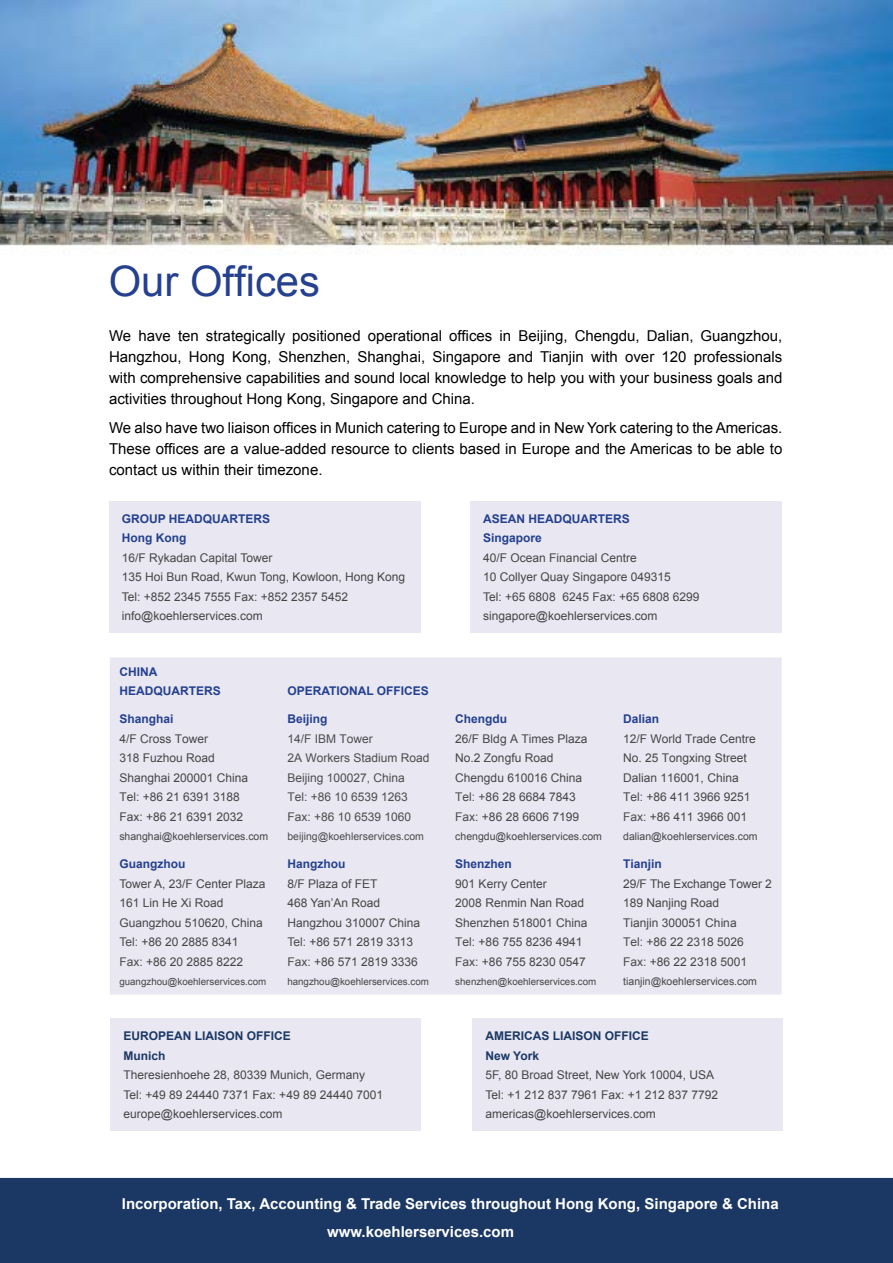
<style>
.page{position:relative;width:893px;height:1263px;background:#fff}
.page>*{position:absolute;margin:0;border:0;box-sizing:border-box;transform-origin:0 0}
.t1{font:42px "Arial";color:#24408f}
.t2{font:15px/21px "Arial";color:#000;text-align:justify}
.t3{font:700 15px/27px "Arial";color:#fff}
.t4{font:12px/19.5px "Arial";color:#454547}
.t5{font:700 12px/19.5px "Arial";color:#24408f}
.t6{font:12px/19.5px "Arial";color:#4c4c4e}
.t7{font:700 12px "Arial";color:#1b3865}
.t8{font:10.5px "Arial";color:#454547}
.t9{font:10.5px "Arial";color:#4c4c4e}
.t10{font:9.75px "Arial";color:#454547}
.s1{color:#4c4c4e}
</style>
<div class="page">
<img style="left:0;top:0;width:893px;height:1178px">
<div style="left:0;top:1178px;width:893px;height:85px;background:#1b3865"></div>
<div style="left:470px;top:501px;width:312px;height:132px;background:#e9e8f2"></div>
<div style="left:109px;top:501px;width:311px;height:132px;background:#e9e8f2"></div>
<div style="left:111px;top:1019px;width:310px;height:112px;background:#e9e8f2"></div>
<div style="left:473px;top:1019px;width:310px;height:112px;background:#e9e8f2"></div>
<div style="left:110px;top:657px;width:672px;height:337px;background:#e9e8f2"></div>
<h1 class="t1" style="left:109px;top:254px;width:213px">Our Offices</h1>
<p class="t2" style="left:109px;top:325px;width:675px">We have ten strategically positioned operational offices in Beijing, Chengdu, Dalian, Guangzhou, Hangzhou, Hong Kong, Shenzhen, Shanghai, Singapore and Tianjin with over 120 professionals with comprehensive capabilities and sound local knowledge to help you with your business goals and activities throughout Hong Kong, Singapore and China.</p>
<p class="t2" style="left:109px;top:418px;width:675px">We also have two liaison offices in Munich catering to Europe and in New York catering to the Americas.<br>These offices are a value-added resource to clients based in Europe and the Americas to be able to contact us within their timezone.</p>
<p class="t5" style="left:122px;top:509px;width:149px">Group Headquarte rs<br>Hong Kong</p>
<p class="t4" style="left:122px;top:548px;width:285px">16/F Rykadan Capital Tower<br>135 Hoi Bun Road, Kwun Tong, Kowloon, Hong Kong Tel: +852 2345 7555 Fax: +852 2357 5452 info@koehlerservices.com</p>
<p class="t5" style="left:119px;top:662px;width:101px">China<br>Headquarte rs</p>
<p class="t5" style="left:119px;top:709px;width:56px">Shanghai</p>
<p class="t4" style="left:119px;top:729px;width:130px">4/F Cross Tower<br>318 Fuzhou Road<br>Shanghai 200001 China<br>Tel: +86 21 6391 3188<br>Fax: +86 21 6391 2032</p>
<p class="t8" style="left:119px;top:829px;width:150px">shanghai@koehlerservices.com</p>
<p class="t5" style="left:119px;top:854px;width:67px">Guangzhou</p>
<p class="t4" style="left:119px;top:874px;width:148px">Tower A, 23/F Center Plaza<br>161 Lin He Xi Road<br>Guangzhou 510620, China<br><span class="s1">Tel:</span> +86 20 2885 8341<br><span class="s1">Fax:</span> +86 20 2885 8222</p>
<p class="t10" style="left:119px;top:975px;width:148px">guangzhou@koehlerservices.com</p>
<p class="t5" style="left:287px;top:682px;width:71px">Operational</p>
<p class="t5" style="left:377px;top:682px;width:32px">offices</p>
<p class="t5" style="left:287px;top:709px;width:42px">Beijing</p>
<p class="t6" style="left:287px;top:729px;width:144px">14/F IBM Tower<br>2A Workers Stadium Road<br>Beijing 100027, China<br>Tel: +86 10 6539 1263<br>Fax: +86 10 6539 1060</p>
<p class="t9" style="left:287px;top:829px;width:138px">beijing@koehlerservices.com</p>
<p class="t5" style="left:287px;top:854px;width:59px">Hangzhou</p>
<p class="t4" style="left:287px;top:874px;width:134px">8/F Plaza of FET<br>468 Yan’An Road<br>Hangzhou 310007 China<br><span class="s1">Tel:</span> +86 571 2819 3313<br><span class="s1">Fax:</span> +86 571 2819 3336</p>
<p class="t10" style="left:287px;top:975px;width:143px">hangzhou@koehlerservices.com</p>
<p class="t7" style="left:124px;top:1028px;width:52px">European</p>
<p class="t7" style="left:195px;top:1028px;width:14px">Liais</p>
<p class="t7" style="left:226px;top:1028px;width:53px">on Office</p>
<p class="t7" style="left:124px;top:1047px;width:43px">Munich</p>
<p class="t4" style="left:124px;top:1065px;width:261px">Theresienhoehe 28, 80339 Munich, Germany<br>Tel: +49 89 24440 7371 Fax: +49 89 24440 7001 europe@koehlerservices.com</p>
<p class="t5" style="left:483px;top:509px;width:147px">ASEAN Headquarte rs<br>Singapore</p>
<p class="t4" style="left:483px;top:548px;width:218px">40/F Ocean Financial Centre<br>10 Collyer Quay Singapore 049315<br>Tel: +65 6808 6245 Fax: +65 6808 6299 singapore@koehlerservices.com</p>
<p class="t5" style="left:455px;top:709px;width:53px">Chengdu</p>
<p class="t4" style="left:455px;top:729px;width:134px">26/F Bldg A Times Plaza<br>No.2 Zongfu Road<br>Chengdu 610016 China<br><span class="s1">Tel: +</span>86 28 6684 7843<br><span class="s1">Fax:</span> +86 28 6606 7199</p>
<p class="t8" style="left:455px;top:829px;width:148px">chengdu@koehlerservices.com</p>
<p class="t5" style="left:455px;top:854px;width:58px">Shenzhen</p>
<p class="t4" style="left:455px;top:874px;width:134px">901 Kerry Center<br>2008 Renmin Nan Road<br>Shenzhen 518001 China<br><span class="s1">Tel:</span> +86 755 8236 4941<br><span class="s1">Fax:</span> +86 755 8230 0547</p>
<p class="t10" style="left:455px;top:975px;width:143px">shenzhen@koehlerservices.com</p>
<p class="t5" style="left:623px;top:709px;width:38px">Dalian</p>
<p class="t4" style="left:623px;top:729px;width:134px">12/F World Trade Centre<br>No. 25 Tongxing Street<br>Dalian 116001, China<br>T<span class="s1">el:</span> +86 411 3966 9251<br><span class="s1">Fax:</span> +86 411 3966 001</p>
<p class="t8" style="left:623px;top:829px;width:136px">dalian@koehlerservices.com</p>
<p class="t5" style="left:623px;top:854px;width:40px">Tianjin</p>
<p class="t4" style="left:623px;top:874px;width:150px">29/F The Exchange Tower 2<br>189 Nanjing Road<br>Tianjin 300051 China<br><span class="s1">Tel:</span> +86 22 2318 5026<br><span class="s1">Fax:</span> +86 22 2318 5001</p>
<p class="t8" style="left:623px;top:974px;width:135px">tianjin@koehlerservices.com</p>
<p class="t7" style="left:485px;top:1028px;width:44px">Ame ricas</p>
<p class="t7" style="left:553px;top:1028px;width:14px">Liais</p>
<p class="t7" style="left:583px;top:1028px;width:53px">on Office</p>
<p class="t7" style="left:485px;top:1047px;width:55px">New York</p>
<p class="t4" style="left:485px;top:1065px;width:234px">5F, 80 Broad Street, New York 10004, USA<br>Tel: +1 212 837 7961 Fax: +1 212 837 7792 americas@koehlerservices.com</p>
<p class="t3" style="left:327px;top:1191px;width:453px;text-indent:-205px">Incorporation, Tax, Accounting &amp; Trade Services throughout Hong Kong, Singapore &amp; China www.koehlerservices.com</p>
</div>
